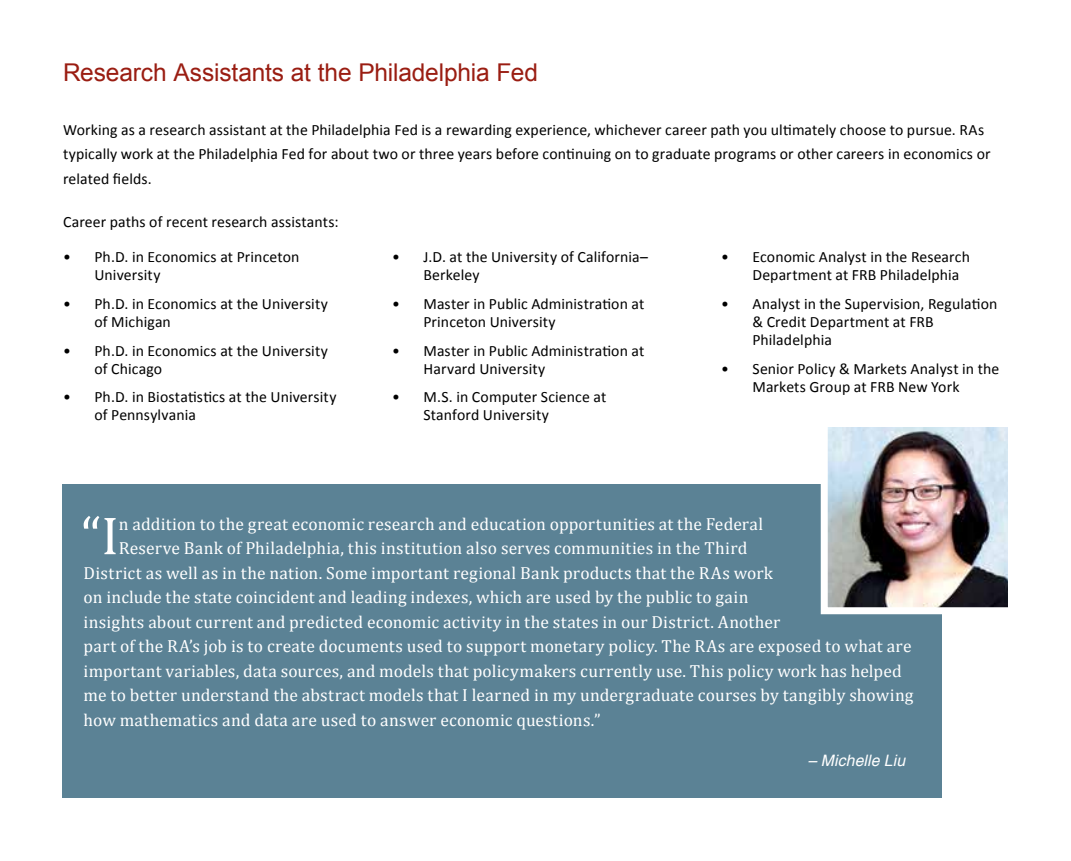
<style>
.page{position:relative;width:1071px;height:861px;background:#fff}
.page>*{position:absolute;margin:0;border:0;box-sizing:border-box;transform-origin:0 0}
.t1{font:54.25px "Cambria";color:#fff}
.t2{font:24.5px "Arial";letter-spacing:-.005em;color:#9a1d12}
.t3{font:17.5px "Cambria";letter-spacing:.01em;color:#fff}
.t4{font:15.75px/18.2px "Calibri";letter-spacing:.005em;color:#000}
.t5{font:italic 15.75px "Helvetica";letter-spacing:.01em;color:#fff}
</style>
<div class="page">
<div style="left:63px;top:484px;width:879px;height:314px;background:#5b8295"></div>
<img style="left:829px;top:428px;width:178px;height:178px">
<div style="left:821px;top:420px;width:194px;height:194px;border:7px solid #fff"></div>
<h2 class="t2" style="left:63px;top:56px;width:477px">Research Assistants at the Philadelphia Fed</h2>
<p class="t4" style="left:63px;top:117px;width:929px;line-height:24.5px">Working as a research assistant at the Philadelphia Fed is a rewarding experience, whichever career path you ultimately choose to pursue. RAs typically work at the Philadelphia Fed for about two or three years before continuing on to graduate programs or other careers in economics or related fields.</p>
<p class="t4" style="left:63px;top:213px;width:277px">Career paths of recent research assistants:</p>
<p class="t4" style="left:94px;top:248px;width:206px;text-indent:-32px">• Ph.D. in Economics at Princeton<br>University</p>
<p class="t4" style="left:94px;top:295px;width:235px;text-indent:-32px">• Ph.D. in Economics at the University of Michigan</p>
<p class="t4" style="left:94px;top:341px;width:235px;text-indent:-32px">• Ph.D. in Economics at the University of Chicago</p>
<p class="t4" style="left:94px;top:388px;width:244px;text-indent:-32px">• Ph.D. in Biostatistics at the University of Pennsylvania</p>
<p class="t4" style="left:424px;top:248px;width:226px;text-indent:-32px">• J.D. at the University of California–<br>Berkeley</p>
<p class="t4" style="left:424px;top:295px;width:222px;text-indent:-32px">• Master in Public Administration at<br>Princeton University</p>
<p class="t4" style="left:424px;top:341px;width:222px;text-indent:-32px">• Master in Public Administration at<br>Harvard University</p>
<p class="t4" style="left:424px;top:388px;width:184px;text-indent:-32px">• M.S. in Computer Science at<br>Stanford University</p>
<p class="t4" style="left:753px;top:248px;width:219px;text-indent:-32px">• Economic Analyst in the Research<br>Department at FRB Philadelphia</p>
<p class="t4" style="left:753px;top:295px;width:246px;text-indent:-32px">• Analyst in the Supervision, Regulation &amp; Credit Department at FRB<br>Philadelphia</p>
<p class="t4" style="left:721px;top:359px;width:280px;text-align:center">• Senior Policy &amp; Markets Analyst in the<br>Markets Group at FRB New York</p>
<h1 class="t1" style="left:81px;top:504px;width:39px">“I</h1>
<p class="t3" style="left:119px;top:513px;width:646px">n addition to the great economic research and education opportunities at the Federal</p>
<p class="t3" style="left:119px;top:538px;width:630px">Reserve Bank of Philadelphia, this institution also serves communities in the Third</p>
<p class="t3" style="left:84px;top:562px;width:691px">District as well as in the nation. Some important regional Bank products that the RAs work</p>
<p class="t3" style="left:84px;top:587px;width:666px">on include the state coincident and leading indexes, which are used by the public to gain</p>
<p class="t3" style="left:84px;top:611px;width:698px">insights about current and predicted economic activity in the states in our District. Another</p>
<p class="t3" style="left:84px;top:636px;width:830px">part of the RA’s job is to create documents used to support monetary policy. The RAs are exposed to what are</p>
<p class="t3" style="left:84px;top:660px;width:820px">important variables, data sources, and models that policymakers currently use. This policy work has helped</p>
<p class="t3" style="left:84px;top:685px;width:831px">me to better understand the abstract models that I learned in my undergraduate courses by tangibly showing</p>
<p class="t3" style="left:84px;top:709px;width:519px">how mathematics and data are used to answer economic questions.”</p>
<p class="t5" style="left:808px;top:751px;width:99px">– Michelle Liu</p>
</div>
